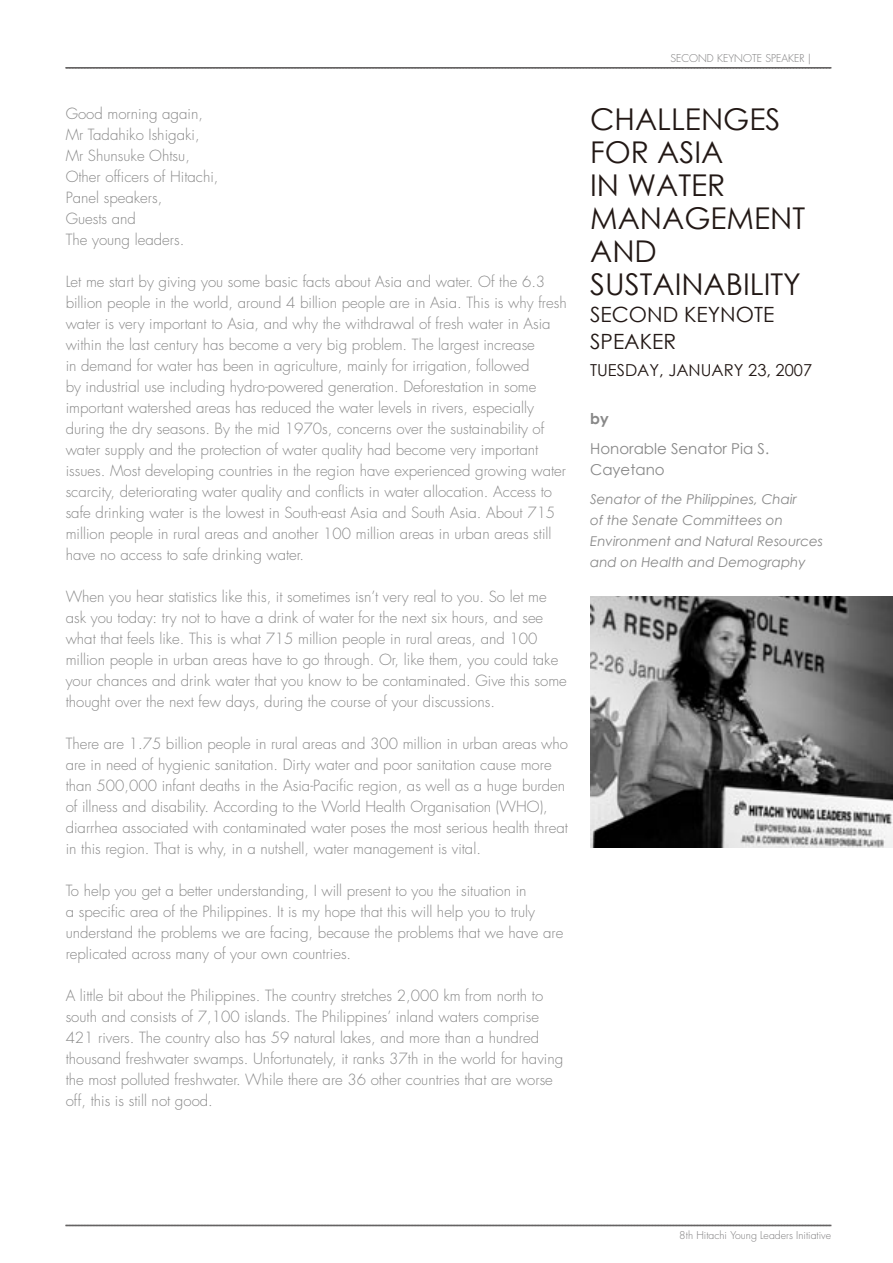
<style>
.page{position:relative;width:893px;height:1263px;background:#fff}
.page>*{position:absolute;margin:0;border:0;box-sizing:border-box;transform-origin:0 0}
.t1{font:30px/33px "Century Gothic";color:#221815}
.t2{font:21px/27px "Century Gothic";color:#221815}
.t3{font:16.5px "Century Gothic";color:#221815}
.t4{font:300 15px/21px "Futura";color:#888}
.t5{font:15px/21px "Century Gothic";color:#888}
.t6{font:700 15px "Century Gothic";color:#888}
.t7{font:italic 13.5px/21px "Century Gothic";color:#888}
.t8{font:300 10.5px "Futura";color:#7d7c7d}
</style>
<div class="page">
<svg style="left:66px;top:67px;width:765px;height:2px;background:#7a7979"></svg>
<svg style="left:66px;top:1224px;width:765px;height:2px;background:#959494"></svg>
<img style="left:590px;top:596px;width:303px;height:251px">
<p class="t4" style="left:66px;top:104px;width:154px">Good morning again,<br>Mr Tadahiko Ishigaki,<br>Mr Shunsuke Ohtsu,<br>Other officers of Hitachi,<br>Panel speakers,<br>Guests and<br>The young leaders.</p>
<p class="t4" style="left:66px;top:272px;width:502px">Let me start by giving you some basic facts about Asia and water. Of the 6.3 billion people in the world, around 4 billion people are in Asia. This is why fresh water is very important to Asia, and why the withdrawal of fresh water in Asia within the last century has become a very big problem. The largest increase<br>in demand for water has been in agriculture, mainly for irrigation, followed<br>by industrial use including hydro-powered generation. Deforestation in some important watershed areas has reduced the water levels in rivers, especially during the dry seasons. By the mid 1970s, concerns over the sustainability of water supply and the protection of water quality had become very important issues. Most developing countries in the region have experienced growing water scarcity, deteriorating water quality and conflicts in water allocation. Access to safe drinking water is the lowest in South-east Asia and South Asia. About 715 million people in rural areas and another 100 million areas in urban areas still have no access to safe drinking water.</p>
<p class="t4" style="left:66px;top:587px;width:503px">When you hear statistics like this, it sometimes isn’t very real to you. So let me ask you today: try not to have a drink of water for the next six hours, and see what that feels like. This is what 715 million people in rural areas, and 100 million people in urban areas have to go through. Or, like them, you could take your chances and drink water that you know to be contaminated. Give this some thought over the next few days, during the course of your discussions.</p>
<p class="t4" style="left:66px;top:734px;width:504px">There are 1.75 billion people in rural areas and 300 million in urban areas who are in need of hygienic sanitation. Dirty water and poor sanitation cause more than 500,000 infant deaths in the Asia-Pacific region, as well as a huge burden of illness and disability. According to the World Health Organisation (WHO), diarrhea associated with contaminated water poses the most serious health threat in this region. That is why, in a nutshell, water management is vital.</p>
<p class="t4" style="left:66px;top:881px;width:499px">To help you get a better understanding, I will present to you the situation in<br>a specific area of the Philippines. It is my hope that this will help you to truly understand the problems we are facing, because the problems that we have are replicated across many of your own countries.</p>
<p class="t4" style="left:66px;top:986px;width:499px">A little bit about the Philippines. The country stretches 2,000 km from north to south and consists of 7,100 islands. The Philippines’ inland waters comprise 421 rivers. The country also has 59 natural lakes, and more than a hundred thousand freshwater swamps. Unfortunately, it ranks 37th in the world for having the most polluted freshwater. While there are 36 other countries that are worse off, this is still not good.</p>
<p class="t8" style="left:670px;top:52px;width:142px">SECOND KEYNOTE SPEAKER |</p>
<h1 class="t1" style="left:590px;top:103px;width:217px">CHALLENGES<br>FOR ASIA<br>IN WATER<br>MANAGEMENT<br>AND<br>SUSTAINABILITY</h1>
<h2 class="t2" style="left:590px;top:301px;width:186px">SECOND KEYNOTE<br>SPEAKER</h2>
<p class="t3" style="left:590px;top:359px;width:224px">TUESDAY, JANUARY 23, 2007</p>
<p class="t6" style="left:590px;top:407px;width:20px">by</p>
<p class="t5" style="left:590px;top:438px;width:181px">Honorable Senator Pia S.<br>Cayetano</p>
<p class="t7" style="left:590px;top:489px;width:235px">Senator of the Philippines, Chair<br>of the Senate Committees on<br>Environment and Natural Resources and on Health and Demography</p>
<p class="t8" style="left:679px;top:1228px;width:153px">8th Hitachi Young Leaders Initiative</p>
</div>
